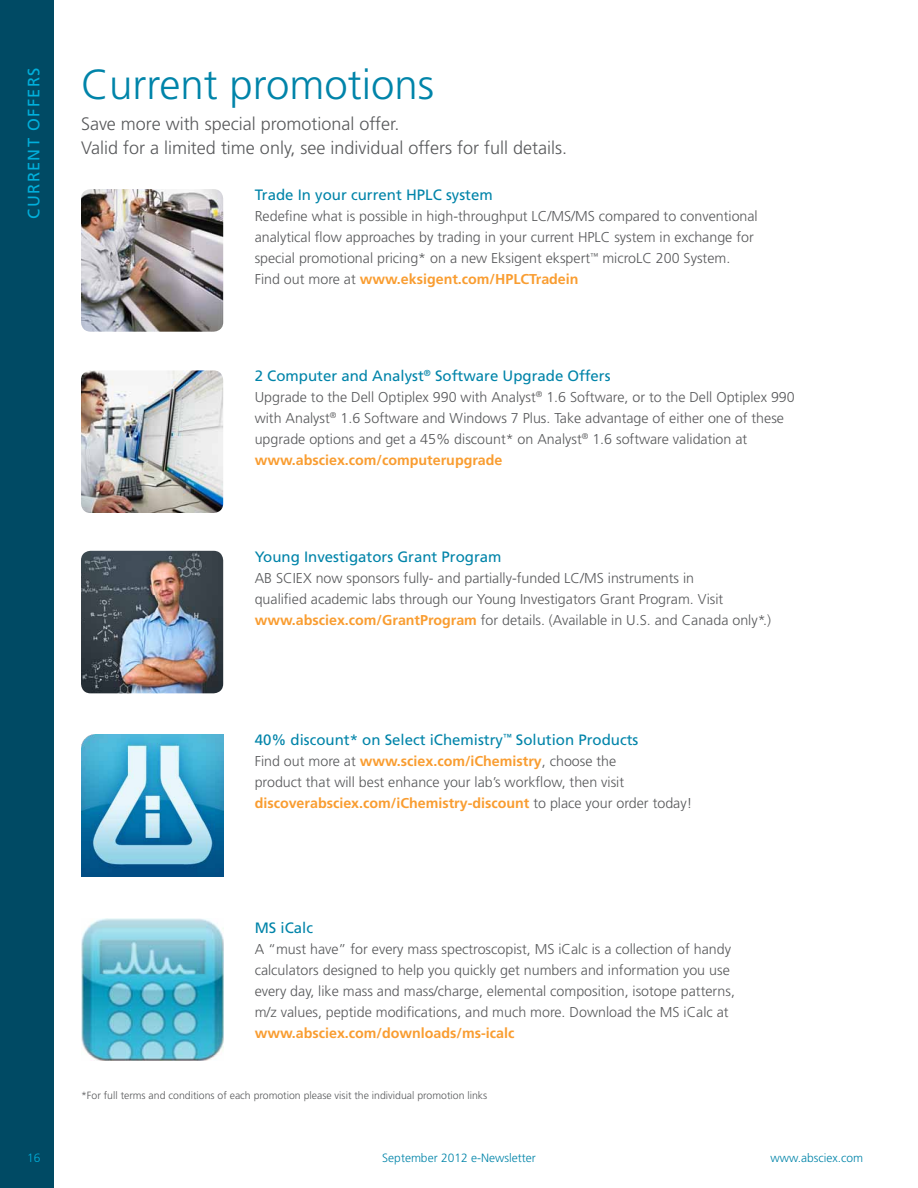
<style>
.page{position:relative;width:918px;height:1188px;background:#fff}
.page>*{position:absolute;margin:0;border:0;box-sizing:border-box;transform-origin:0 0}
.t1{font:300 42px "Frutiger LT Std";color:#0084a9}
.t2{font:300 18px/24px "Frutiger LT Std";color:#58595b}
.t3{font:16.5px "Frutiger LT Std";letter-spacing:.08em;color:#00afdb}
.t4{font:15px "Frutiger LT Std";color:#0084a9}
.t5{font:300 14.25px/21px "Frutiger LT Std";color:#58595b}
.t6{font:700 14.25px "Frutiger LT Std";color:#f99d31}
.t7{font:300 12px "Frutiger LT Std";color:#0084a9}
.t8{font:300 12px "Frutiger LT Std";color:#00afdb}
.t9{font:300 10.5px "Frutiger LT Std";color:#58595b}
.s1{font-weight:700;color:#f99d31}
</style>
<div class="page">
<div style="left:0;top:0;width:54px;height:1188px;background:#004a64"></div>
<img style="left:81px;top:189px;width:142px;height:143px">
<img style="left:81px;top:370px;width:142px;height:143px">
<img style="left:81px;top:918px;width:142px;height:143px">
<img style="left:81px;top:734px;width:142px;height:143px">
<img style="left:81px;top:551px;width:142px;height:142px">
<p class="t3" style="left:24px;top:219px;width:153px;rotate:-90deg">CURRENT OFFERS</p>
<h1 class="t1" style="left:81px;top:61px;width:355px">Current promotions</h1>
<p class="t2" style="left:81px;top:112px;width:488px">Save more with special promotional offer.<br>Valid for a limited time only, see individual offers for full details.</p>
<p class="t4" style="left:255px;top:186px;width:240px">Trade In your current HPLC system</p>
<p class="t5" style="left:255px;top:206px;width:505px">Redefine what is possible in high-throughput LC/MS/MS compared to conventional analytical flow approaches by trading in your current HPLC system in exchange for special promotional pricing* on a new Eksigent ekspert<sup>™</sup> microLC 200 System.<br>Find out more at <span class="s1">www.eksigent.com/HPLCTradein</span></p>
<p class="t4" style="left:255px;top:367px;width:357px">2 Computer and Analyst<sup>®</sup> Software Upgrade Offers</p>
<p class="t5" style="left:255px;top:387px;width:542px">Upgrade to the Dell Optiplex 990 with Analyst<sup>®</sup> 1.6 Software, or to the Dell Optiplex 990 with Analyst<sup>®</sup> 1.6 Software and Windows 7 Plus. Take advantage of either one of these upgrade options and get a 45% discount* on Analyst<sup>®</sup> 1.6 software validation at <span class="s1">www.absciex.com/computerupgrade</span></p>
<p class="t4" style="left:255px;top:548px;width:248px">Young Investigators Grant Program</p>
<p class="t5" style="left:255px;top:568px;width:518px">AB SCIEX now sponsors fully- and partially-funded LC/MS instruments in<br>qualified academic labs through our Young Investigators Grant Program. Visit <span class="s1">www.absciex.com/GrantProgram</span> for details. (Available in U.S. and Canada only*.)</p>
<p class="t4" style="left:255px;top:731px;width:385px">40% discount* on Select iChemistry<sup>™</sup> Solution Products</p>
<p class="t5" style="left:255px;top:751px;width:439px">Find out more at <span class="s1">www.sciex.com/iChemistry</span>, choose the<br>product that will best enhance your lab’s workflow, then visit <span class="s1">discoverabsciex.com/iChemistry-discount</span> to place your order today!</p>
<p class="t4" style="left:255px;top:919px;width:60px">MS iCalc</p>
<p class="t5" style="left:255px;top:939px;width:482px">A “must have” for every mass spectroscopist, MS iCalc is a collection of handy calculators designed to help you quickly get numbers and information you use every day, like mass and mass/charge, elemental composition, isotope patterns, m/z values, peptide modifications, and much more. Download the MS iCalc at</p>
<p class="t6" style="left:255px;top:1025px;width:261px">www.absciex.com/downloads/ms-icalc</p>
<p class="t9" style="left:81px;top:1090px;width:408px">*For full terms and conditions of each promotion please visit the individual promotion links</p>
<p class="t8" style="left:27px;top:1151px;width:15px">16</p>
<p class="t7" style="left:382px;top:1151px;width:155px">September 2012 e-Newsletter</p>
<p class="t7" style="left:770px;top:1151px;width:94px">www.absciex.com</p>
</div>
